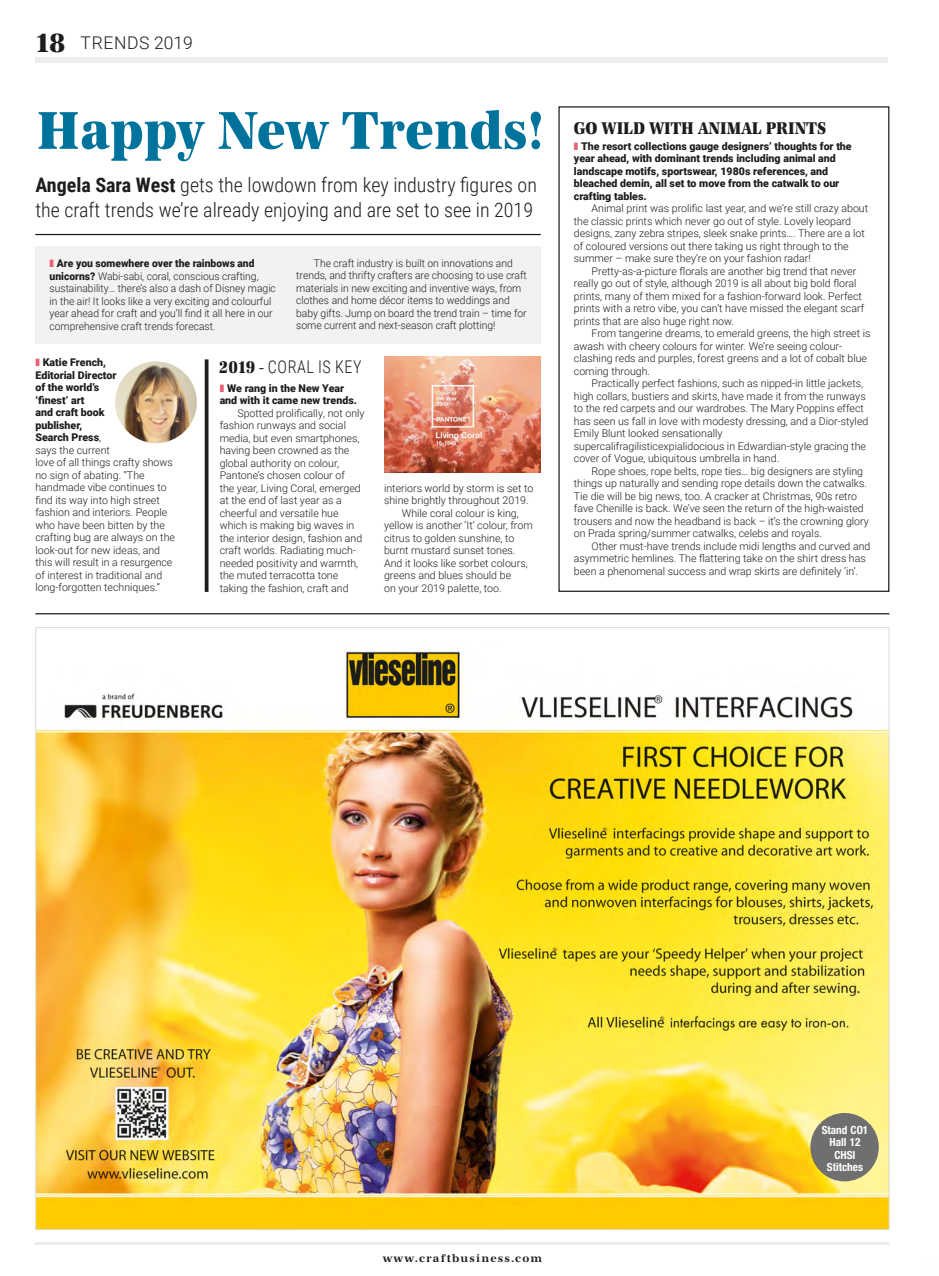
<style>
.page{position:relative;width:939px;height:1276px;background:#fff}
.page>*{position:absolute;margin:0;border:0;box-sizing:border-box;transform-origin:0 0}
.t1{font:55px "URW Antiqua T Extr Bold Extr Narr";color:#00739c}
.t2{font:300 20px/25px "Roboto Condensed";color:#1d1d1b}
.t3{font:17.5px "URW Antiqua T Extr Bold Extr Narr";color:#1d1d1b;scale:.92 1}
.t4{font:300 17.5px "Roboto Condensed";letter-spacing:.035em;color:#1d1d1b;scale:.92 1}
.t5{font:300 17.5px "Roboto";letter-spacing:.035em;color:#1d1d1b}
.t6{font:700 condensed 11.25px/12.5px "Helvetica Neue";color:#fff;text-align:center}
.t7{font:700 11.25px "URW Antiqua";letter-spacing:.1em;color:#1d1d1b}
.t8{font:300 10.62px/12.5px "Roboto";color:#1d1d1b}
.t9{font:900 10.62px/12.5px "Roboto";color:#1d1d1b}
.t10{font:10px "Helvetica Neue";color:#000}
.s1{font-family:"URW Antiqua T Extr Bold Extr Narr";font-weight:400;font-size:27.5px}
.s2{font-weight:700}
.s3{font-weight:900}
.s4{font-family:"URW Antiqua T Extr Bold Extr Narr";font-weight:400}
.s5{font-family:"Roboto";font-weight:300;font-size:10.62px;color:#1d1d1b}
</style>
<div class="page">
<div style="left:35px;top:246px;width:506px;height:97px;background:#f2f2f2"></div>
<img style="left:37px;top:651px;width:850px;height:576px">
<div style="left:810px;top:1113px;width:69px;height:68px;background:#706f6f;border-radius:50%"></div>
<hr style="left:35px;top:613px;width:854px;height:1px;background:#1d1d1b">
<div style="left:558px;top:106px;width:331px;height:486px;border:1px solid #1d1d1b"></div>
<hr style="left:205px;top:359px;width:3px;height:233px;background:#1d1d1b">
<img style="left:384px;top:356px;width:157px;height:116px">
<hr style="left:35px;top:1242px;width:854px;height:3px;background:#ededed">
<div style="left:35px;top:58px;width:853px;height:5px;background:#ededed"></div>
<hr style="left:35px;top:234px;width:506px;height:1px;background:#1d1d1b">
<img style="left:115px;top:361px;width:82px;height:82px;border-radius:41px">
<h3 class="t5" style="left:34px;top:31px;width:160px"><span class="s1">18</span> TRENDS 2019</h3>
<h1 class="t1" style="left:37px;top:98px;width:509px">Happy New Trends!</h1>
<h2 class="t2" style="left:35px;top:172px;width:503px"><span class="s2">Angela Sara West</span> gets the lowdown from key industry figures on the craft trends we’re already enjoying and are set to see in 2019</h2>
<p class="t8" style="left:50px;top:257px;width:228px;text-indent:7px"><span class="s3">Are you somewhere over the rainbows and unicorns?</span> Wabi-sabi, coral, conscious crafting, sustainability… there’s also a dash of Disney magic in the air! It looks like a very exciting and colourful year ahead for craft and you’ll find it all here in our comprehensive craft trends forecast.</p>
<p class="t8" style="left:296px;top:256px;width:232px;text-indent:18px">The craft industry is built on innovations and trends, and thrifty crafters are choosing to use craft materials in new exciting and inventive ways, from clothes and home décor items to weddings and baby gifts. Jump on board the trend train – time for some current and next-season craft plotting!</p>
<p class="t8" style="left:35px;top:356px;width:141px;text-indent:7px"><span class="s3">Katie French,<br>Editorial Director<br>of the world’s<br>‘finest’ art<br>and craft book<br>publisher,<br>Search Press</span>,<br>says the current<br>love of all things crafty shows no sign of abating. “The handmade vibe continues to find its way into high street fashion and interiors. People who have been bitten by the crafting bug are always on the look-out for new ideas, and this will result in a resurgence of interest in traditional and long-forgotten techniques.”</p>
<h3 class="t4" style="left:219px;top:354px;width:156px"><span class="s4">2019 -</span> CORAL IS KEY</h3>
<p class="t9" style="left:220px;top:381px;width:139px;text-align:center">We rang in the New Year and with it came new trends.</p>
<p class="t8" style="left:220px;top:406px;width:146px;text-indent:18px">Spotted prolifically, not only fashion runways and social media, but even smartphones, having been crowned as the global authority on colour,<br>Pantone’s chosen colour of<br>the year, Living Coral, emerged at the end of last year as a cheerful and versatile hue which is making big waves in the interior design, fashion and craft worlds. Radiating much-</p>
<p class="t8" style="left:220px;top:569px;width:131px">the muted terracotta tone taking the fashion, craft and</p>
<p class="t8" style="left:384px;top:481px;width:151px">interiors world by storm is set to</p>
<p class="t8" style="left:384px;top:494px;width:146px">shine brightly throughout 2019.</p>
<p class="t8" style="left:402px;top:506px;width:119px">While coral colour is king,</p>
<p class="t8" style="left:384px;top:519px;width:150px">yellow is another ‘It’ colour, from</p>
<p class="t8" style="left:384px;top:531px;width:132px">citrus to golden sunshine, to</p>
<p class="t8" style="left:384px;top:544px;width:133px">burnt mustard sunset tones.</p>
<p class="t8" style="left:384px;top:556px;width:145px">And it looks like sorbet colours,</p>
<p class="t8" style="left:384px;top:569px;width:129px">greens and blues should be</p>
<p class="t8" style="left:384px;top:581px;width:119px">on your 2019 palette, too.</p>
<p class="t10" style="left:3px;top:558px;width:357px">LIESELINE 1.2 _ADS 22/01/2019 16:07 Page 1<span class="s5">needed positivity and warmth,</span></p>
<h3 class="t3" style="left:574px;top:118px;width:276px">GO WILD WITH ANIMAL PRINTS</h3>
<p class="t9" style="left:574px;top:139px;width:279px;text-indent:7px">The resort collections gauge designers’ thoughts for the year ahead, with dominant trends including animal and landscape motifs, sportswear, 1980s references, and bleached demin, all set to move from the catwalk to our crafting tables.</p>
<p class="t8" style="left:574px;top:202px;width:296px;text-indent:18px">Animal print was prolific last year, and we’re still crazy about the classic prints which never go out of style. Lovely leopard designs, zany zebra stripes, sleek snake prints…. There are a lot of coloured versions out there taking us right through to the summer – make sure they’re on your fashion radar!</p>
<p class="t8" style="left:574px;top:264px;width:292px;text-indent:18px">Pretty-as-a-picture florals are another big trend that never really go out of style, although 2019 is all about big bold floral prints, many of them mixed for a fashion-forward look. Perfect prints with a retro vibe, you can’t have missed the elegant scarf prints that are also huge right now.</p>
<p class="t8" style="left:574px;top:327px;width:298px;text-indent:18px">From tangerine dreams, to emerald greens, the high street is awash with cheery colours for winter. We’re seeing colour&shy;clashing reds and purples, forest greens and a lot of cobalt blue coming through.</p>
<p class="t8" style="left:574px;top:377px;width:296px;text-indent:18px">Practically perfect fashions, such as nipped-in little jackets, high collars, bustiers and skirts, have made it from the runways to the red carpets and our wardrobes. The Mary Poppins effect has seen us fall in love with modesty dressing, and a Dior-styled Emily Blunt looked sensationally supercalifragilisticexpialidocious in Edwardian-style gracing the cover of Vogue, ubiquitous umbrella in hand.</p>
<p class="t8" style="left:574px;top:464px;width:296px;text-indent:18px">Rope shoes, rope belts, rope ties… big designers are styling things up naturally and sending rope details down the catwalks.<br>Tie die will be big news, too. A cracker at Christmas, 90s retro fave Chenille is back. We’ve seen the return of the high-waisted trousers and now the headband is back – it’s the crowning glory on Prada spring/summer catwalks, celebs and royals.</p>
<p class="t8" style="left:574px;top:539px;width:298px;text-indent:18px">Other must-have trends include midi lengths and curved and asymmetric hemlines. The flattering take on the shirt dress has been a phenomenal success and wrap skirts are definitely ‘in’.</p>
<p class="t7" style="left:383px;top:1251px;width:161px">www.craftbusiness.com</p>
<p class="t6" style="left:822px;top:1123px;width:48px">Stand CO1<br>Hall 12<br>CHSI<br>Stitches</p>
</div>
